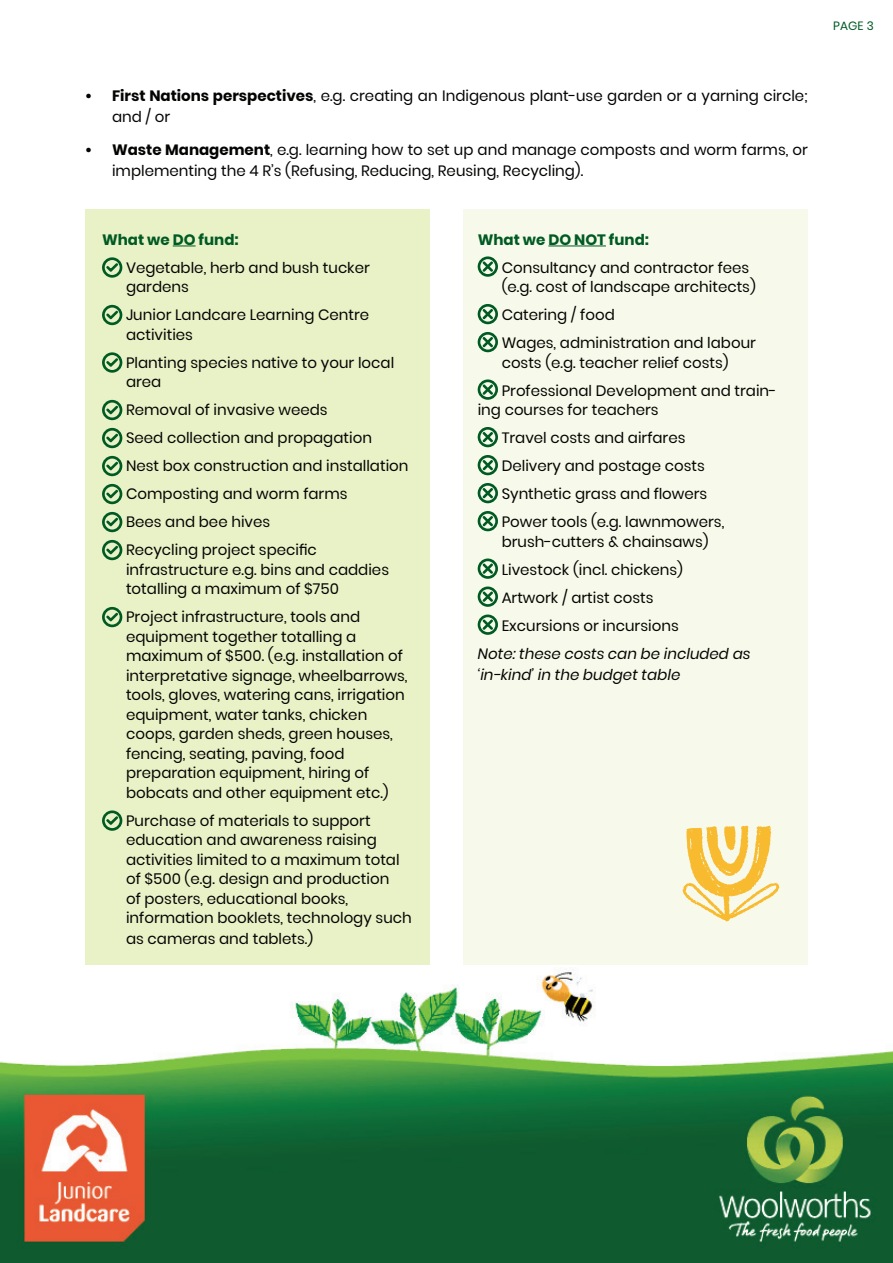
<style>
.page{position:relative;width:893px;height:1263px;background:#fff}
.page>*{position:absolute;margin:0;border:0;box-sizing:border-box;transform-origin:0 0}
.t1{font:15px/19.5px "Poppins";color:#040503}
.t2{font:italic 15px/21px "Poppins";color:#040503}
.t3{font:700 15px "Poppins";color:#005a23}
.t4{font:12px "Poppins";color:#005a23}
.s1{font-weight:700}
</style>
<div class="page">
<img style="left:0;top:918px;width:893px;height:345px">
<div style="left:85px;top:209px;width:344px;height:755px;background:#e9f1c6"></div>
<div style="left:463px;top:209px;width:345px;height:755px;background:#f7faea"></div>
<svg style="left:173px;top:246px;width:23px;height:1px"></svg>
<svg style="left:102px;top:257px;width:21px;height:21px"></svg>
<svg style="left:102px;top:304px;width:21px;height:22px"></svg>
<svg style="left:102px;top:352px;width:21px;height:21px"></svg>
<svg style="left:102px;top:399px;width:21px;height:22px"></svg>
<svg style="left:102px;top:427px;width:21px;height:22px"></svg>
<svg style="left:102px;top:455px;width:21px;height:22px"></svg>
<svg style="left:102px;top:483px;width:21px;height:22px"></svg>
<svg style="left:102px;top:511px;width:21px;height:22px"></svg>
<svg style="left:102px;top:539px;width:21px;height:22px"></svg>
<svg style="left:102px;top:606px;width:21px;height:22px"></svg>
<svg style="left:102px;top:810px;width:21px;height:21px"></svg>
<hr style="left:548px;top:246px;width:58px;height:1px;background:#005a23">
<svg style="left:477px;top:256px;width:21px;height:21px"></svg>
<svg style="left:477px;top:304px;width:21px;height:21px"></svg>
<svg style="left:477px;top:332px;width:21px;height:21px"></svg>
<svg style="left:477px;top:379px;width:21px;height:21px"></svg>
<svg style="left:477px;top:427px;width:21px;height:21px"></svg>
<svg style="left:477px;top:455px;width:21px;height:21px"></svg>
<svg style="left:477px;top:483px;width:21px;height:21px"></svg>
<svg style="left:477px;top:511px;width:21px;height:21px"></svg>
<svg style="left:477px;top:558px;width:21px;height:21px"></svg>
<svg style="left:477px;top:586px;width:21px;height:21px"></svg>
<svg style="left:477px;top:614px;width:21px;height:21px"></svg>
<svg style="left:683px;top:825px;width:96px;height:96px"></svg>
<p class="t1" style="left:112px;top:85px;width:697px;line-height:21px;text-indent:-27px"><span class="s1">• First Nations perspectives</span>, e.g. creating an Indigenous plant-use garden or a yarning circle; and / or</p>
<p class="t1" style="left:112px;top:139px;width:697px;line-height:21px;text-indent:-27px"><span class="s1">• Waste Management</span>, e.g. learning how to set up and manage composts and worm farms, or implementing the 4 R’s (Refusing, Reducing, Reusing, Recycling).</p>
<p class="t3" style="left:102px;top:231px;width:138px">What we DO fund:</p>
<p class="t1" style="left:126px;top:258px;width:245px">Vegetable, herb and bush tucker gardens</p>
<p class="t1" style="left:126px;top:305px;width:245px">Junior Landcare Learning Centre activities</p>
<p class="t1" style="left:126px;top:353px;width:270px">Planting species native to your local area</p>
<p class="t1" style="left:126px;top:396px;width:284px;line-height:28px">Removal of invasive weeds<br>Seed collection and propagation<br>Nest box construction and installation<br>Composting and worm farms<br>Bees and bee hives<br>Recycling project specific</p>
<p class="t1" style="left:126px;top:560px;width:265px">infrastructure e.g. bins and caddies totalling a maximum of $750</p>
<p class="t1" style="left:126px;top:607px;width:283px">Project infrastructure, tools and equipment together totalling a maximum of $500. (e.g. installation of interpretative signage, wheelbarrows, tools, gloves, watering cans, irrigation equipment, water tanks, chicken coops, garden sheds, green houses, fencing, seating, paving, food preparation equipment, hiring of bobcats and other equipment etc.)</p>
<p class="t1" style="left:126px;top:811px;width:287px">Purchase of materials to support education and awareness raising activities limited to a maximum total of $500 (e.g. design and production<br>of posters, educational books, information booklets, technology such</p>
<p class="t1" style="left:126px;top:929px;width:189px">as cameras and tablets.)</p>
<p class="t3" style="left:478px;top:231px;width:173px">What we DO NOT fund:</p>
<p class="t1" style="left:502px;top:258px;width:256px">Consultancy and contractor fees (e.g. cost of landscape architects)</p>
<p class="t1" style="left:502px;top:301px;width:256px;line-height:28px">Catering / food<br>Wages, administration and labour</p>
<p class="t1" style="left:502px;top:349px;width:277px;line-height:28px">costs (e.g. teacher relief costs)<br>Professional Development and train-</p>
<p class="t1" style="left:502px;top:396px;width:224px;line-height:28px;text-indent:-24px">ing courses for teachers<br>Travel costs and airfares<br>Delivery and postage costs<br>Synthetic grass and flowers<br>Power tools (e.g. lawnmowers,</p>
<p class="t1" style="left:502px;top:528px;width:208px;line-height:28px">brush-cutters &amp; chainsaws)<br>Livestock (incl. chickens)<br>Artwork / artist costs<br>Excursions or incursions</p>
<p class="t2" style="left:478px;top:643px;width:274px">Note: these costs can be included as ‘in-kind’ in the budget table</p>
<p class="t4" style="left:833px;top:18px;width:42px">PAGE 3</p>
</div>
